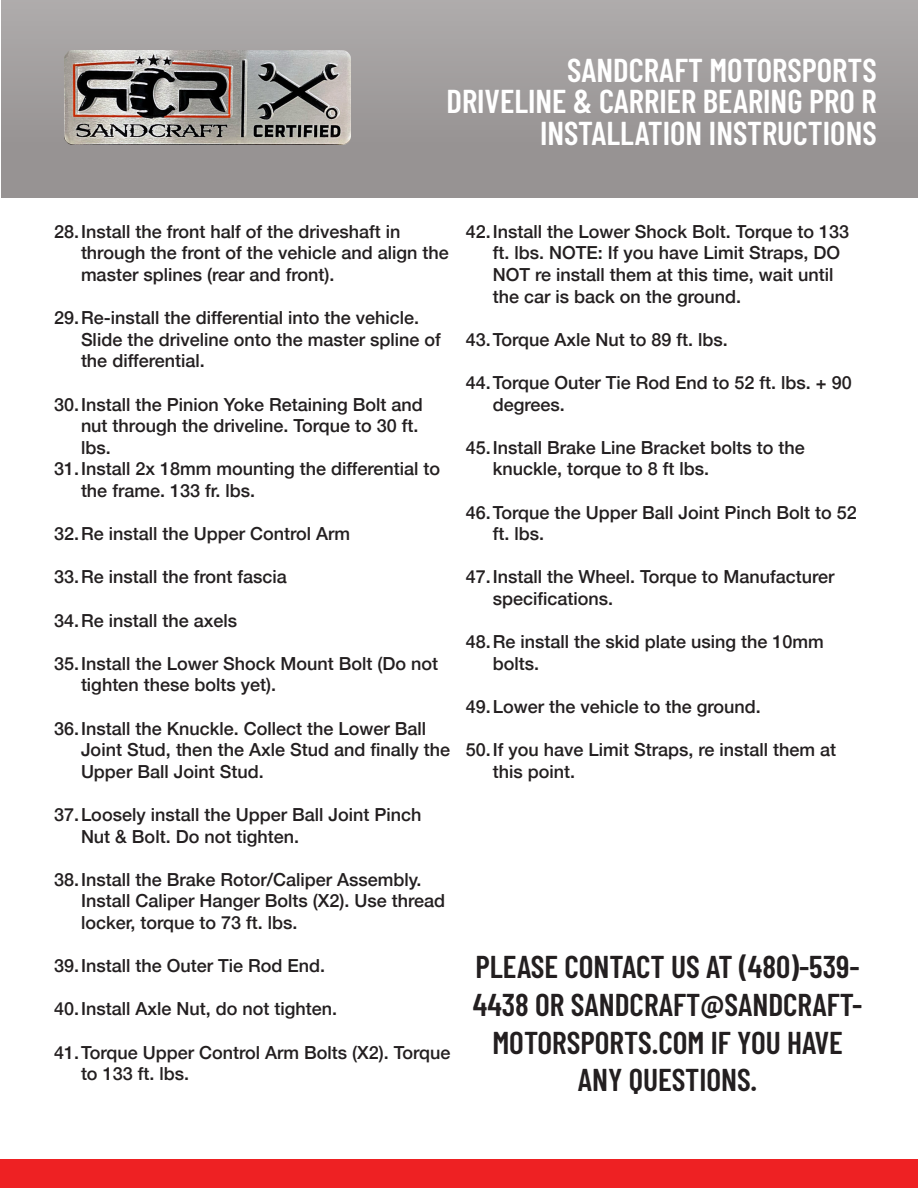
<style>
.page{position:relative;width:918px;height:1188px;background:#fff}
.page>*{position:absolute;margin:0;border:0;box-sizing:border-box;transform-origin:0 0}
.t1{font:600 33px "Barlow Condensed";color:#fff}
.t2{font:600 31.5px/37.8px "Barlow Condensed";color:#231f20;text-align:center}
.t3{font:500 18px/21.6px "Helvetica Neue";color:#231f20}
</style>
<div class="page">
<div style="left:2px;top:0;width:916px;height:198px;background:linear-gradient(to bottom,#aeabab,#928e8e)"></div>
<div style="left:0;top:1160px;width:918px;height:28px;background:#ee2123"></div>
<img style="left:64px;top:51px;width:286px;height:93px">
<p class="t1" style="left:567px;top:46px;width:311px">SANDCRAFT MOTORSPORTS</p>
<p class="t1" style="left:446px;top:78px;width:432px">DRIVELINE &amp; CARRIER BEARING PRO R</p>
<p class="t1" style="left:540px;top:109px;width:338px">INSTALLATION INSTRUCTIONS</p>
<p class="t3" style="left:81px;top:219px;width:369px;text-indent:-27px">28.Install the front half of the driveshaft in through the front of the vehicle and align the master splines (rear and front).</p>
<p class="t3" style="left:81px;top:306px;width:361px;text-indent:-27px">29.Re-install the differential into the vehicle.<br>Slide the driveline onto the master spline of the differential.</p>
<p class="t3" style="left:81px;top:392px;width:343px;text-indent:-27px">30.Install the Pinion Yoke Retaining Bolt and nut through the driveline. Torque to 30 ft. lbs.</p>
<p class="t3" style="left:81px;top:457px;width:361px;text-indent:-27px">31.Install 2x 18mm mounting the differential to the frame. 133 fr. lbs.</p>
<p class="t3" style="left:54px;top:522px;width:298px">32.Re install the Upper Control Arm</p>
<p class="t3" style="left:54px;top:565px;width:234px">33.Re install the front fascia</p>
<p class="t3" style="left:54px;top:608px;width:185px">34.Re install the axels</p>
<p class="t3" style="left:81px;top:651px;width:359px;text-indent:-27px">35.Install the Lower Shock Mount Bolt (Do not tighten these bolts yet).</p>
<p class="t3" style="left:81px;top:716px;width:371px;text-indent:-27px">36.Install the Knuckle. Collect the Lower Ball<br>Joint Stud, then the Axle Stud and finally the<br>Upper Ball Joint Stud.</p>
<p class="t3" style="left:81px;top:802px;width:342px;text-indent:-27px">37.Loosely install the Upper Ball Joint Pinch<br>Nut &amp; Bolt. Do not tighten.</p>
<p class="t3" style="left:81px;top:867px;width:366px;text-indent:-27px">38.Install the Brake Rotor/Caliper Assembly.<br>Install Caliper Hanger Bolts (X2). Use thread locker, torque to 73 ft. lbs.</p>
<p class="t3" style="left:54px;top:954px;width:273px">39.Install the Outer Tie Rod End.</p>
<p class="t3" style="left:54px;top:997px;width:285px">40.Install Axle Nut, do not tighten.</p>
<p class="t3" style="left:81px;top:1040px;width:371px;text-indent:-27px">41.Torque Upper Control Arm Bolts (X2). Torque to 133 ft. lbs.</p>
<p class="t3" style="left:493px;top:219px;width:358px;text-indent:-27px">42.Install the Lower Shock Bolt. Torque to 133 ft. lbs. NOTE: If you have Limit Straps, DO NOT re install them at this time, wait until the car is back on the ground.</p>
<p class="t3" style="left:466px;top:327px;width:264px">43.Torque Axle Nut to 89 ft. lbs.</p>
<p class="t3" style="left:493px;top:370px;width:360px;text-indent:-27px">44.Torque Outer Tie Rod End to 52 ft. lbs. + 90 degrees.</p>
<p class="t3" style="left:493px;top:435px;width:314px;text-indent:-27px">45.Install Brake Line Bracket bolts to the knuckle, torque to 8 ft lbs.</p>
<p class="t3" style="left:493px;top:500px;width:366px;text-indent:-27px">46.Torque the Upper Ball Joint Pinch Bolt to 52 ft. lbs.</p>
<p class="t3" style="left:493px;top:565px;width:343px;text-indent:-27px">47.Install the Wheel. Torque to Manufacturer specifications.</p>
<p class="t3" style="left:493px;top:630px;width:333px;text-indent:-27px">48.Re install the skid plate using the 10mm bolts.</p>
<p class="t3" style="left:466px;top:694px;width:297px">49.Lower the vehicle to the ground.</p>
<p class="t3" style="left:493px;top:738px;width:345px;text-indent:-27px">50.If you have Limit Straps, re install them at this point.</p>
<p class="t2" style="left:473px;top:946px;width:391px">PLEASE CONTACT US AT (480)-539-<br>4438 OR SANDCRAFT@SANDCRAFT-<br>MOTORSPORTS.COM IF YOU HAVE<br>ANY QUESTIONS.</p>
</div>
